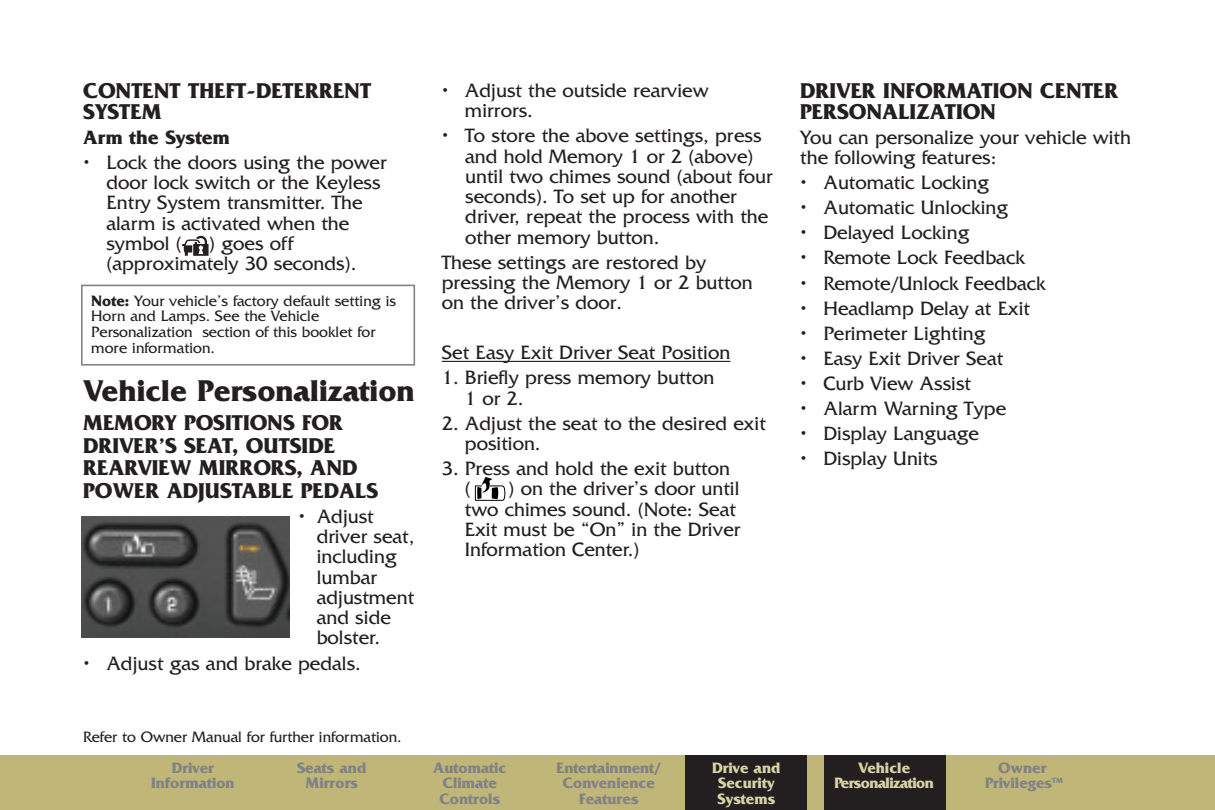
<style>
.page{position:relative;width:1215px;height:810px;background:#fff}
.page>*{position:absolute;margin:0;border:0;box-sizing:border-box;transform-origin:0 0}
.t1{font:700 31.5px "Friz Quadrata";color:#231f20}
.t2{font:700 22.5px/22.5px "Friz Quadrata";color:#231f20}
.t3{font:20.25px/20.2px "Friz Quadrata";color:#231f20}
.t4{font:700 20.25px "Friz Quadrata";color:#231f20}
.t5{font:15.75px/15.8px "Friz Quadrata";color:#231f20}
.t6{font:700 15.75px/15.8px "Friz Quadrata";color:#808285;text-align:center}
.t7{font:700 15.75px/15.8px "Friz Quadrata";color:#d8d2a7;text-align:center}
.t8{font:700 15.75px/15.8px "Friz Quadrata";letter-spacing:-.035em;color:#d8d2a7;text-align:center}
.s1{font-weight:700}
.s2{font-style:italic}
</style>
<div class="page">
<div style="left:0;top:755px;width:1215px;height:55px;background:#bfb678"></div>
<div style="left:824px;top:755px;width:122px;height:55px;background:#231f20"></div>
<div style="left:685px;top:755px;width:122px;height:55px;background:#231f20"></div>
<hr style="left:442px;top:361px;width:288px;height:1px;background:#231f20">
<div style="left:81px;top:285px;width:334px;height:81px;border:2px solid #808285"></div>
<svg style="left:182px;top:236px;width:27px;height:20px"></svg>
<img style="left:81px;top:516px;width:208px;height:122px">
<svg style="left:475px;top:477px;width:31px;height:24px"></svg>
<p class="t2" style="left:83px;top:81px;width:289px;line-height:20.2px">CONTENT THEFT-DETERRENT<br>SYSTEM</p>
<p class="t4" style="left:83px;top:125px;width:148px">Arm the System</p>
<p class="t3" style="left:106px;top:152px;width:282px;text-indent:-23px">• Lock the doors using the power door lock switch or the Keyless<br>Entry System transmitter. The alarm is activated when the symbol (</p>
<p class="t3" style="left:106px;top:233px;width:252px;text-indent:103px">) goes off (approximately 30 seconds).</p>
<p class="t5" style="left:91px;top:292px;width:306px"><span class="s1">Note:</span> Your vehicle’s factory default setting is Horn and Lamps. See the Vehicle Personalization section of this booklet for more information.</p>
<h1 class="t1" style="left:83px;top:372px;width:333px">Vehicle Personalization</h1>
<p class="t2" style="left:83px;top:411px;width:296px">MEMORY POSITIONS FOR<br>DRIVER’S SEAT, OUTSIDE<br>REARVIEW MIRRORS, AND<br>POWER ADJUSTABLE PEDALS</p>
<p class="t3" style="left:317px;top:506px;width:99px;text-indent:-18px">• Adjust driver seat, including lumbar adjustment and side bolster.</p>
<p class="t3" style="left:83px;top:652px;width:279px">• Adjust gas and brake pedals.</p>
<p class="t3" style="left:465px;top:80px;width:245px;text-indent:-23px">• Adjust the outside rearview mirrors.</p>
<p class="t3" style="left:465px;top:125px;width:309px;text-indent:-23px">• To store the above settings, press and hold Memory 1 or 2 (above) until two chimes sound (about four seconds). To set up for another driver, repeat the process with the other memory button.</p>
<p class="t3" style="left:442px;top:252px;width:313px">These settings are restored by pressing the Memory 1 or 2 button on the driver’s door<span class="s2">.</span></p>
<p class="t3" style="left:442px;top:342px;width:290px">Set Easy Exit Driver Seat Position</p>
<p class="t3" style="left:465px;top:367px;width:251px;text-indent:-23px">1. Briefly press memory button<br>1 or 2.</p>
<p class="t3" style="left:465px;top:413px;width:302px;text-indent:-23px">2. Adjust the seat to the desired exit position.</p>
<p class="t3" style="left:465px;top:458px;width:267px;text-indent:-23px">3. Press and hold the exit button (</p>
<p class="t3" style="left:465px;top:478px;width:277px;text-indent:43px">) on the driver’s door until two chimes sound. (Note: Seat<br>Exit must be “On” in the Driver<br>Information Center.)</p>
<p class="t2" style="left:800px;top:81px;width:320px;line-height:20.2px">DRIVER INFORMATION CENTER<br>PERSONALIZATION</p>
<p class="t3" style="left:800px;top:127px;width:332px">You can personalize your vehicle with the following features:</p>
<p class="t3" style="left:800px;top:172px;width:190px">• Automatic Locking</p>
<p class="t3" style="left:800px;top:197px;width:210px">• Automatic Unlocking</p>
<p class="t3" style="left:800px;top:222px;width:171px">• Delayed Locking</p>
<p class="t3" style="left:800px;top:247px;width:226px">• Remote Lock Feedback</p>
<p class="t3" style="left:800px;top:272px;width:247px">• Remote/Unlock Feedback</p>
<p class="t3" style="left:800px;top:298px;width:231px">• Headlamp Delay at Exit</p>
<p class="t3" style="left:800px;top:323px;width:187px">• Perimeter Lighting</p>
<p class="t3" style="left:800px;top:348px;width:204px">• Easy Exit Driver Seat</p>
<p class="t3" style="left:800px;top:373px;width:172px">• Curb View Assist</p>
<p class="t3" style="left:800px;top:398px;width:207px">• Alarm Warning Type</p>
<p class="t3" style="left:800px;top:423px;width:180px">• Display Language</p>
<p class="t3" style="left:800px;top:448px;width:139px">• Display Units</p>
<p class="t5" style="left:83px;top:729px;width:320px">Refer to Owner Manual for further information.</p>
<p class="t6" style="left:151px;top:759px;width:85px">Driver<br>Information</p>
<p class="t6" style="left:297px;top:759px;width:71px">Seats and<br>Mirrors</p>
<p class="t6" style="left:433px;top:759px;width:75px">Automatic<br>Climate<br>Controls</p>
<p class="t8" style="left:834px;top:759px;width:101px">Vehicle<br>Personalization</p>
<p class="t6" style="left:985px;top:759px;width:79px">Owner<br>Privileges<sup>TM</sup></p>
<p class="t6" style="left:557px;top:759px;width:106px">Entertainment/<br>Convenience<br>Features</p>
<p class="t7" style="left:712px;top:759px;width:70px">Drive and<br>Security<br>Systems</p>
</div>
